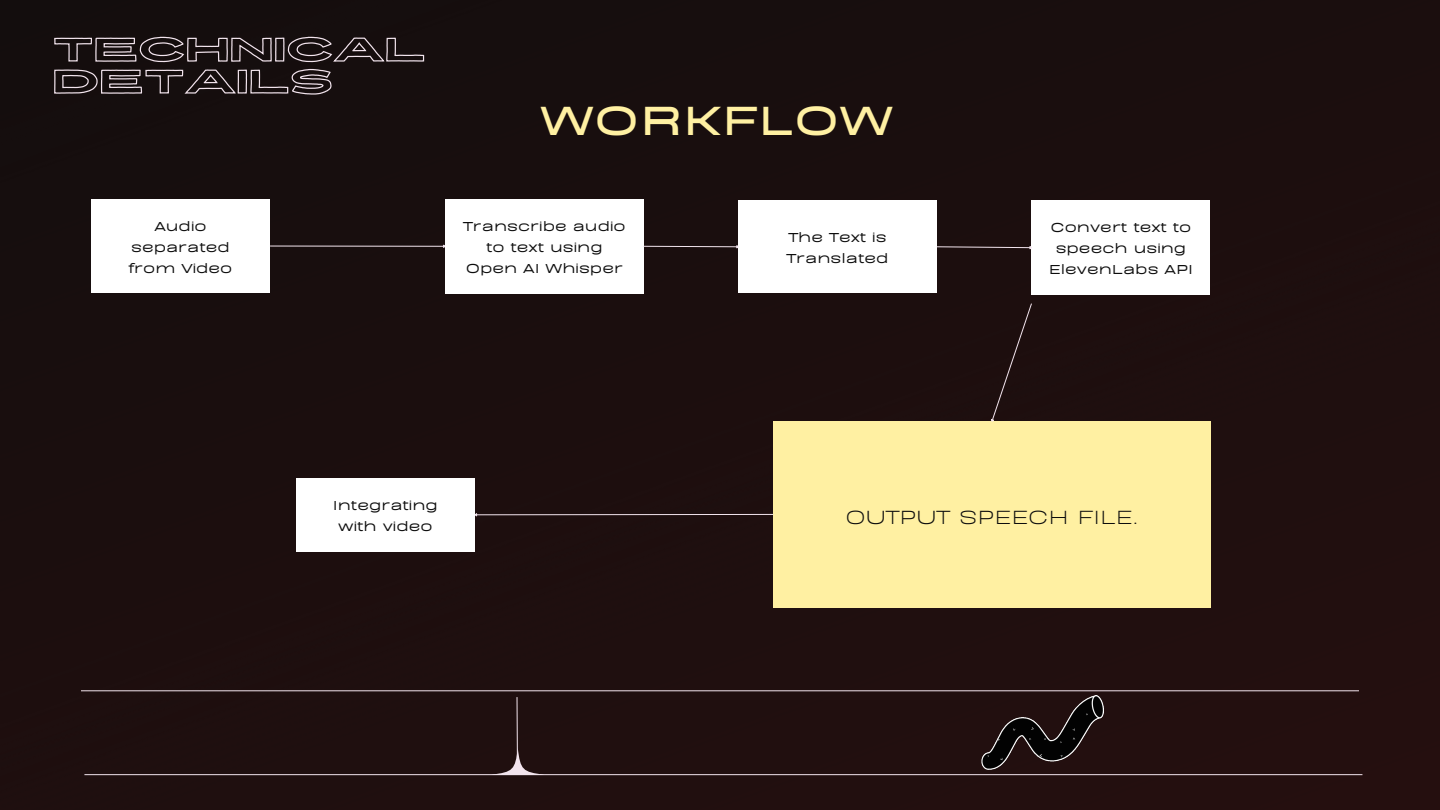
<style>
.page{position:relative;width:1440px;height:810px;background:#1d0e0e}
.page>*{position:absolute;margin:0;border:0;box-sizing:border-box;transform-origin:0 0}
.t1{font:900 47px "BD Sans";color:#fff0a2}
.t2{font:22px "BD Sans";color:#0d0d0d}
.t3{font:700 15px/21px "BD Sans";color:#0d0d0d;text-align:center}
</style>
<div class="page">
<div style="left:773px;top:422px;width:437px;height:185px;background:#fff0a2"></div>
<div style="left:989px;top:303px;width:43px;height:119px;background:#1d0e0e"></div>
<div style="left:1032px;top:201px;width:178px;height:94px;background:#fff"></div>
<div style="left:91px;top:199px;width:178px;height:94px;background:#fff"></div>
<hr style="left:270px;top:246px;width:173px;height:1px;background:#f2e4ed">
<svg style="left:937px;top:245px;width:95px;height:5px"></svg>
<div style="left:445px;top:199px;width:198px;height:94px;background:#fff"></div>
<hr style="left:84px;top:774px;width:1278px;height:1px;background:#f2e4ed">
<hr style="left:81px;top:690px;width:1278px;height:1px;background:#f2e4ed">
<img style="left:980px;top:696px;width:130px;height:73px">
<svg style="left:491px;top:696px;width:53px;height:78px;background:#2c1c1c"></svg>
<svg style="left:53px;top:13px;width:372px;height:95px;background:#251d1e"></svg>
<svg style="left:474px;top:512px;width:300px;height:5px"></svg>
<div style="left:296px;top:478px;width:178px;height:73px;background:#fff"></div>
<div style="left:738px;top:201px;width:199px;height:92px;background:#fff"></div>
<svg style="left:643px;top:245px;width:96px;height:4px"></svg>
<p class="t3" style="left:129px;top:213px;width:105px">Audio separated from Video</p>
<h1 class="t1" style="left:540px;top:86px;width:355px">WORKFLOW</h1>
<p class="t3" style="left:463px;top:214px;width:164px">Transcribe audio to text using<br>Open AI Whisper</p>
<p class="t3" style="left:786px;top:225px;width:104px;text-align:left">The Text is<br>Translated</p>
<p class="t3" style="left:1049px;top:215px;width:146px">Convert text to speech using<br>ElevenLabs API</p>
<p class="t3" style="left:333px;top:493px;width:107px">Integrating with video</p>
<h2 class="t2" style="left:845px;top:501px;width:294px">OUTPUT SPEECH FILE.</h2>
</div>
